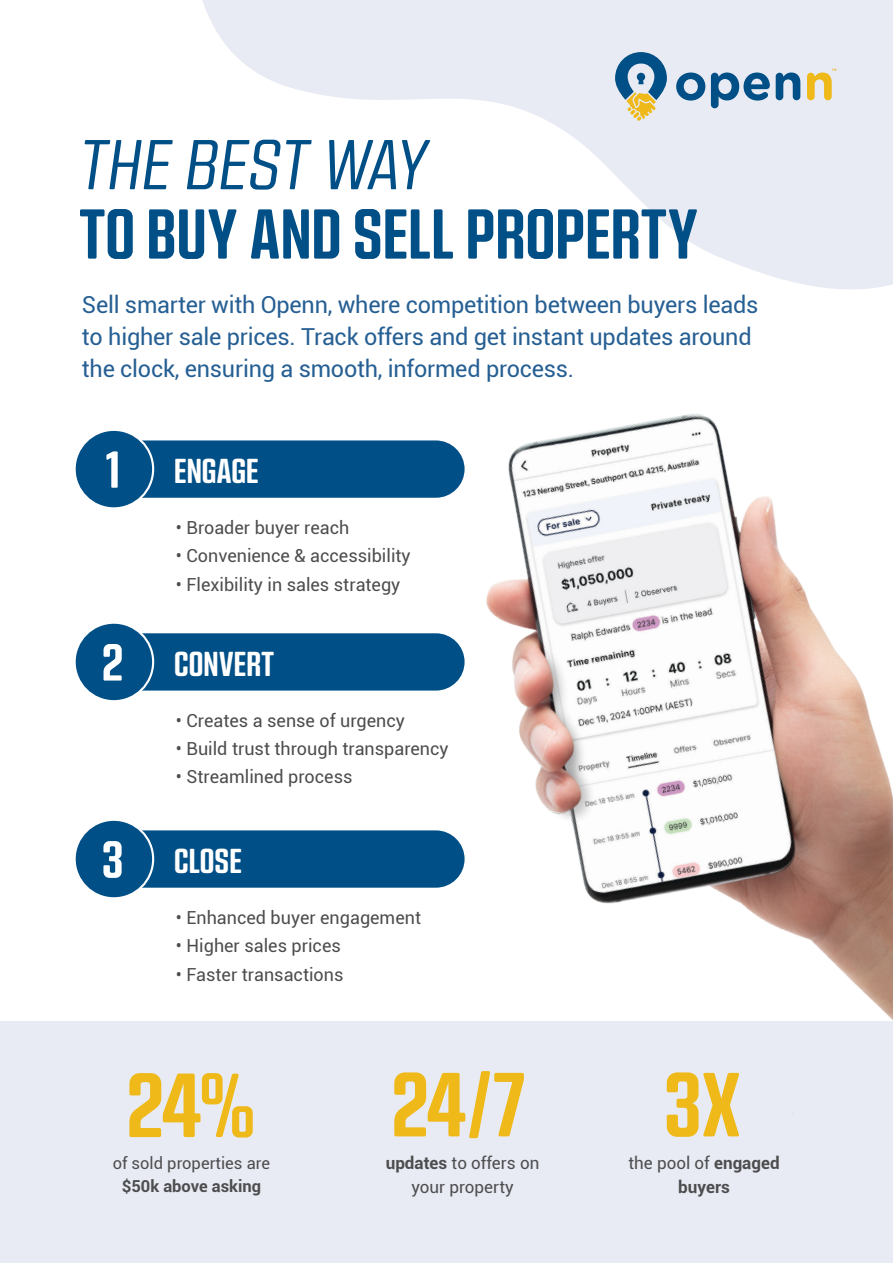
<style>
.page{position:relative;width:893px;height:1263px;background:#fff}
.page>*{position:absolute;margin:0;border:0;box-sizing:border-box;transform-origin:0 0}
.t1{font:700 condensed 89.4px "Kuunari Rounded";color:#efb91a}
.t2{font:700 condensed 69.3px/69.3px "Kuunari Rounded";color:#004f86}
.t3{font:700 condensed 51.15px "Kuunari Rounded";color:#fff}
.t4{font:700 condensed 34.05px "Kuunari Rounded";color:#fff}
.t5{font:23.4px/32px "Roboto";letter-spacing:-.01em;color:#265f93}
.t6{font:18px "Roboto";color:#4d4d4f}
.t7{font:17.1px/23.4px "Roboto";color:#4d4d4f;text-align:center}
.t8{font:700 17.1px/23.4px "Roboto";color:#4d4d4f;text-align:center}
.t9{font:16.5px/23.4px "Roboto";color:#4d4d4f;text-align:center}
.s1{font-weight:400;font-style:italic;font-stretch:normal}
.s2{font-weight:700}
.s3{font-weight:400}
</style>
<div class="page">
<div style="left:0;top:1021px;width:893px;height:242px;background:#e8ebf3"></div>
<svg style="left:202px;top:0;width:691px;height:290px;fill:#e8ebf3"></svg>
<svg style="left:615px;top:52px;width:52px;height:69px;background:#94abb0"></svg>
<svg style="left:676px;top:73px;width:29px;height:28px"></svg>
<svg style="left:711px;top:73px;width:59px;height:35px;background:#719bbb"></svg>
<svg style="left:776px;top:73px;width:24px;height:27px"></svg>
<svg style="left:807px;top:69px;width:29px;height:31px"></svg>
<div style="left:93px;top:440px;width:372px;height:58px;background:#004f86;border-radius:29px"></div>
<div style="left:93px;top:633px;width:372px;height:57px;background:#004f86;border-radius:29px"></div>
<div style="left:93px;top:830px;width:372px;height:58px;background:#004f86;border-radius:29px"></div>
<div style="left:75px;top:430px;width:78px;height:78px;background:#004f86;border-radius:50%"></div>
<div style="left:74px;top:429px;width:80px;height:80px;border:2px solid #fff;border-radius:50%"></div>
<div style="left:75px;top:623px;width:78px;height:78px;background:#004f86;border-radius:50%"></div>
<div style="left:74px;top:622px;width:80px;height:80px;border:2px solid #fff;border-radius:50%"></div>
<div style="left:75px;top:820px;width:78px;height:78px;background:#004f86;border-radius:50%"></div>
<div style="left:74px;top:819px;width:80px;height:80px;border:2px solid #fff;border-radius:50%"></div>
<img style="left:300px;top:414px;width:593px;height:700px">
<p class="t2" style="left:79px;top:129px;width:621px"><span class="s1">THE BEST WAY<br></span>TO BUY AND SELL PROPERTY</p>
<p class="t5" style="left:82px;top:288px;width:678px">Sell smarter with Openn, where competition between buyers leads to higher sale prices. Track offers and get instant updates around the clock, ensuring a smooth, informed process.</p>
<p class="t3" style="left:106px;top:440px;width:16px">1</p>
<p class="t3" style="left:102px;top:633px;width:23px">2</p>
<p class="t3" style="left:102px;top:830px;width:23px">3</p>
<p class="t4" style="left:174px;top:451px;width:86px">ENGAGE</p>
<p class="t6" style="left:176px;top:515px;width:175px">• Broader buyer reach</p>
<p class="t6" style="left:176px;top:543px;width:236px">• Convenience &amp; accessibility</p>
<p class="t6" style="left:176px;top:572px;width:226px">• Flexibility in sales strategy</p>
<p class="t4" style="left:174px;top:644px;width:102px">CONVERT</p>
<p class="t6" style="left:176px;top:707px;width:230px">• Creates a sense of urgency</p>
<p class="t6" style="left:176px;top:736px;width:274px">• Build trust through transparency</p>
<p class="t6" style="left:176px;top:764px;width:178px">• Streamlined process</p>
<p class="t4" style="left:174px;top:841px;width:69px">CLOSE</p>
<p class="t6" style="left:176px;top:905px;width:247px">• Enhanced buyer engagement</p>
<p class="t6" style="left:176px;top:933px;width:166px">• Higher sales prices</p>
<p class="t6" style="left:176px;top:961px;width:169px">• Faster transactions</p>
<p class="t1" style="left:127px;top:1054px;width:131px">24%</p>
<p class="t9" style="left:113px;top:1151px;width:159px">of sold properties are <span class="s2">$50k above asking</span></p>
<p class="t1" style="left:391px;top:1053px;width:136px">24/7</p>
<p class="t1" style="left:664px;top:1053px;width:79px">3X</p>
<p class="t7" style="left:386px;top:1151px;width:155px"><span class="s2">updates</span> to offers on your property</p>
<p class="t8" style="left:628px;top:1151px;width:153px"><span class="s3">the pool of</span> engaged buyers</p>
</div>
